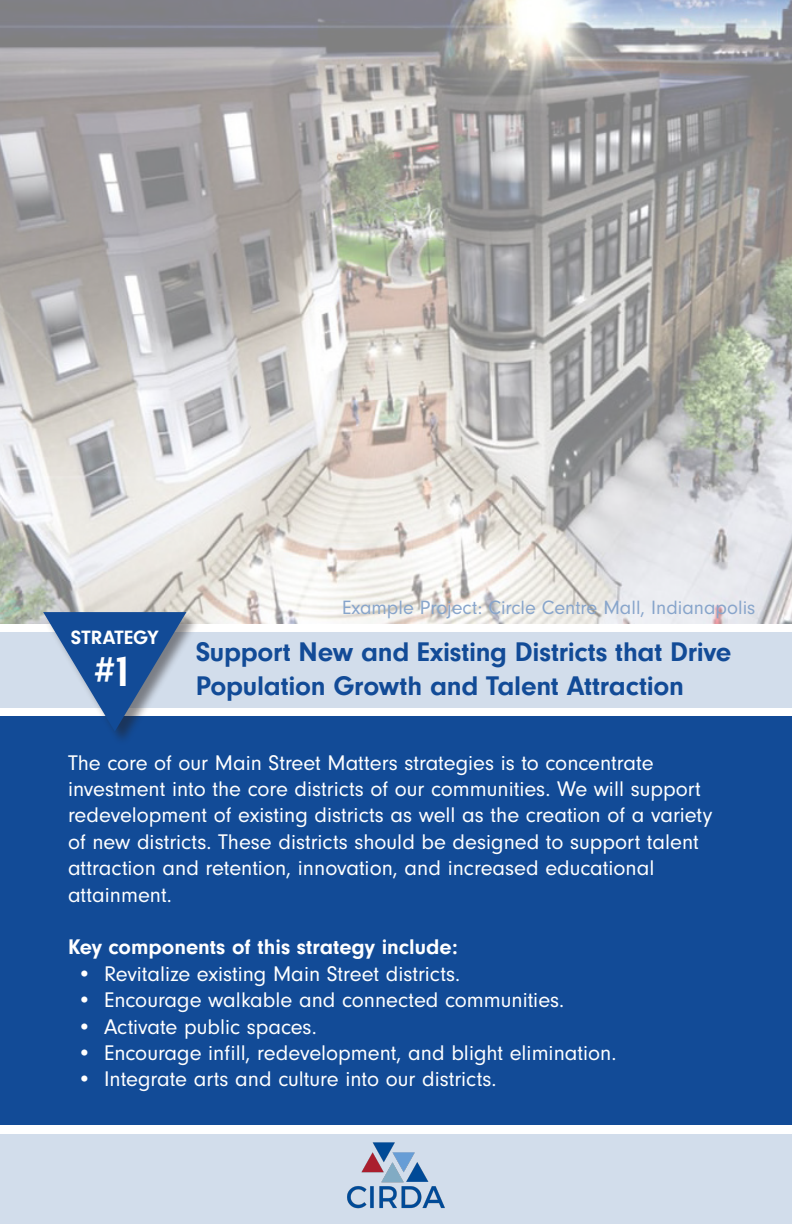
<style>
.page{position:relative;width:792px;height:1224px;background:#fff}
.page>*{position:absolute;margin:0;border:0;box-sizing:border-box;transform-origin:0 0}
.t1{font:700 48px "Mr Eaves XL Mod OT";color:#fff}
.t2{font:700 28px/33.6px "Neuzeit Gro";letter-spacing:-.01em;color:#124b97}
.t3{font:22px/26.4px "Neuzeit Gro";color:#fff}
.t4{font:700 22px "Neuzeit Gro";color:#fff}
.t5{font:20px "Neuzeit Gro";color:#88a5cb}
.t6{font:700 20px "Neuzeit Gro";color:#fff}
</style>
<div class="page">
<div style="left:0;top:716px;width:792px;height:409px;background:#124b97"></div>
<img style="left:0;top:0;width:792px;height:623px">
<div style="left:0;top:632px;width:792px;height:76px;background:#d2ddeb"></div>
<div style="left:0;top:1134px;width:792px;height:90px;background:#d2ddeb"></div>
<img style="left:347px;top:1143px;width:98px;height:66px">
<div style="left:44px;top:612px;width:157px;height:134px;background:#231f20;opacity:.5"></div>
<svg style="left:43px;top:612px;width:143px;height:120px"></svg>
<p class="t6" style="left:71px;top:626px;width:89px">STRATEGY</p>
<p class="t1" style="left:94px;top:648px;width:37px">#1</p>
<p class="t5" style="left:342px;top:597px;width:415px">Example Project: Circle Centre Mall, Indianapolis</p>
<p class="t2" style="left:196px;top:635px;width:537px">Support New and Existing Districts that Drive<br>Population Growth and Talent Attraction</p>
<p class="t3" style="left:68px;top:750px;width:646px">The core of our Main Street Matters strategies is to concentrate investment into the core districts of our communities. We will support redevelopment of existing districts as well as the creation of a variety of new districts. These districts should be designed to support talent attraction and retention, innovation, and increased educational attainment.</p>
<p class="t4" style="left:68px;top:935px;width:392px">Key components of this strategy include:</p>
<p class="t3" style="left:77px;top:961px;width:385px">• Revitalize existing Main Street districts.</p>
<p class="t3" style="left:77px;top:987px;width:489px">• Encourage walkable and connected communities.</p>
<p class="t3" style="left:77px;top:1014px;width:241px">• Activate public spaces.</p>
<p class="t3" style="left:77px;top:1040px;width:541px">• Encourage infill, redevelopment, and blight elimination.</p>
<p class="t3" style="left:77px;top:1066px;width:421px">• Integrate arts and culture into our districts.</p>
</div>
